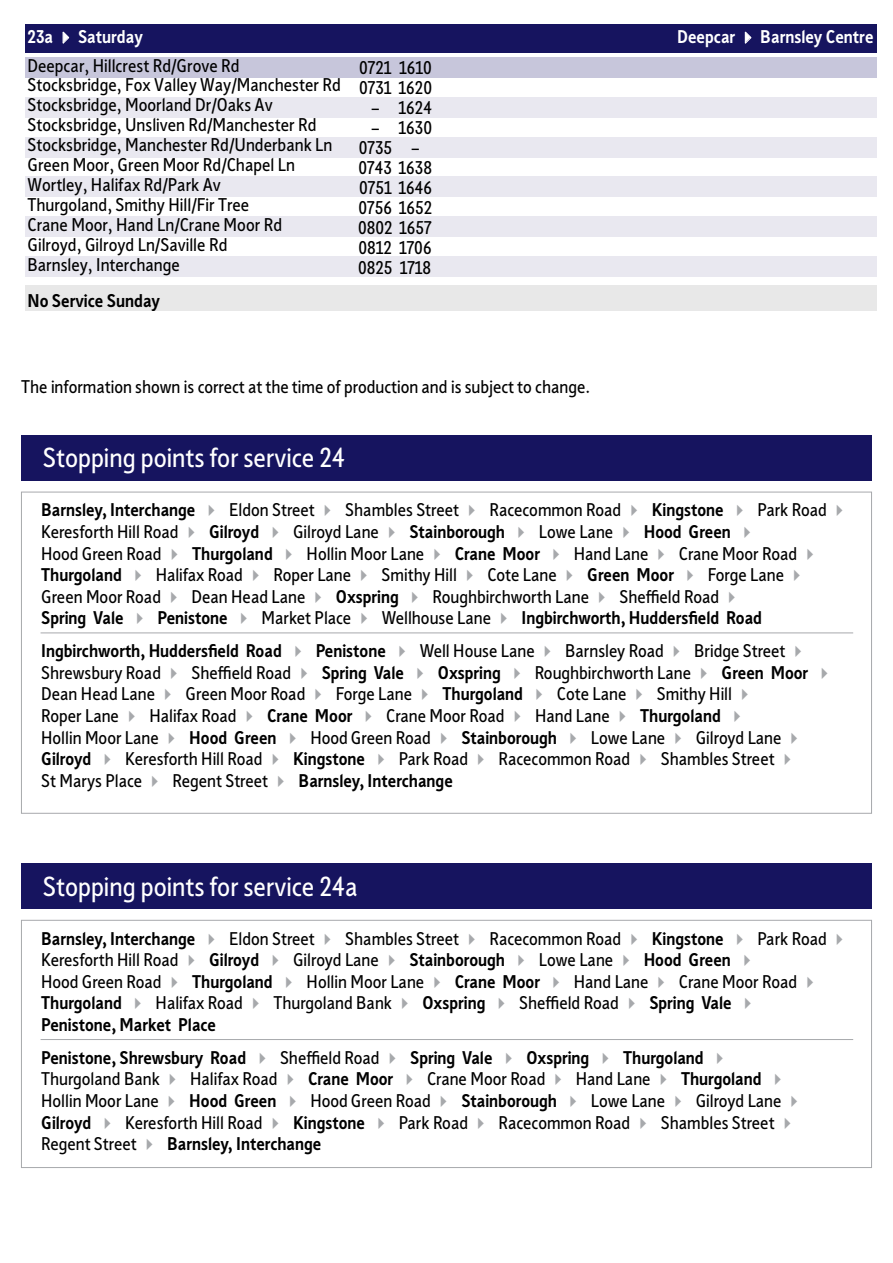
<style>
.page{position:relative;width:893px;height:1263px;background:#fff}
.page>*{position:absolute;margin:0;border:0;box-sizing:border-box;transform-origin:0 0}
.t1{font:27px "Sheffield Sans 2";color:#fff}
.t2{font:18px/21.6px "Sheffield Sans 2";color:#000}
.t3{font:700 18px "Sheffield Sans 2";color:#fff}
.t4{font:700 18px "Sheffield Sans 2";color:#000}
.s1{font-weight:700;color:#fff}
.s2{color:#fff}
.s3{font-weight:700}
.s4{color:#a7a9ac}
</style>
<div class="page">
<svg style="left:21px;top:492px;width:851px;height:322px"></svg>
<div style="left:21px;top:435px;width:851px;height:46px;background:#16145f"></div>
<svg style="left:21px;top:920px;width:851px;height:248px"></svg>
<div style="left:21px;top:863px;width:851px;height:46px;background:#16145f"></div>
<div style="left:25px;top:25px;width:851px;height:28px;background:#16145f"></div>
<div style="left:25px;top:57px;width:851px;height:20px;background:#c7c6db"></div>
<div style="left:25px;top:97px;width:851px;height:20px;background:#e9e8f0"></div>
<div style="left:25px;top:137px;width:851px;height:20px;background:#e9e8f0"></div>
<div style="left:25px;top:177px;width:851px;height:20px;background:#e9e8f0"></div>
<div style="left:25px;top:217px;width:851px;height:20px;background:#e9e8f0"></div>
<div style="left:25px;top:257px;width:851px;height:20px;background:#e9e8f0"></div>
<div style="left:25px;top:286px;width:851px;height:25px;background:#e8e8e8"></div>
<svg style="left:63px;top:31px;width:6px;height:13px"></svg>
<svg style="left:745px;top:31px;width:6px;height:13px"></svg>
<p class="t2" style="left:27px;top:22px;width:214px;line-height:28.2px"><span class="s1">23a</span> <span class="s2">✔</span> <span class="s1">Saturday<br></span>Deepcar, Hillcrest Rd/Grove Rd</p>
<p class="t2" style="left:27px;top:74px;width:315px">Stocksbridge, Fox Valley Way/Manchester Rd</p>
<p class="t2" style="left:359px;top:57px;width:74px;line-height:20px">0721 1610<br>0731 1620</p>
<p class="t2" style="left:27px;top:94px;width:247px">Stocksbridge, Moorland Dr/Oaks Av</p>
<p class="t2" style="left:372px;top:96px;width:62px">– 1624</p>
<p class="t2" style="left:27px;top:114px;width:291px">Stocksbridge, Unsliven Rd/Manchester Rd</p>
<p class="t2" style="left:359px;top:117px;width:75px;line-height:20px;text-indent:13px">– 1630<br>0735 –</p>
<p class="t2" style="left:27px;top:154px;width:269px">Green Moor, Green Moor Rd/Chapel Ln</p>
<p class="t2" style="left:358px;top:156px;width:75px">0743 1638</p>
<p class="t2" style="left:27px;top:174px;width:195px">Wortley, Halifax Rd/Park Av</p>
<p class="t2" style="left:359px;top:176px;width:75px">0751 1646</p>
<p class="t2" style="left:27px;top:194px;width:223px">Thurgoland, Smithy Hill/Fir Tree</p>
<p class="t2" style="left:358px;top:196px;width:75px">0756 1652</p>
<p class="t2" style="left:27px;top:214px;width:256px">Crane Moor, Hand Ln/Crane Moor Rd</p>
<p class="t2" style="left:358px;top:216px;width:75px">0802 1657</p>
<p class="t2" style="left:27px;top:234px;width:201px">Gilroyd, Gilroyd Ln/Saville Rd</p>
<p class="t2" style="left:358px;top:236px;width:75px">0812 1706</p>
<p class="t2" style="left:27px;top:254px;width:154px">Barnsley, Interchange</p>
<p class="t2" style="left:358px;top:256px;width:75px">0825 1718</p>
<p class="t4" style="left:27px;top:289px;width:134px">No Service Sunday</p>
<p class="t2" style="left:27px;top:134px;width:306px">Stocksbridge, Manchester Rd/Underbank Ln</p>
<p class="t2" style="left:21px;top:376px;width:570px">The information shown is correct at the time of production and is subject to change.</p>
<h1 class="t1" style="left:43px;top:440px;width:304px">Stopping points for service 24</h1>
<p class="t3" style="left:677px;top:25px;width:198px">Deepcar ✔ Barnsley Centre</p>
<p class="t2" style="left:41px;top:499px;width:809px"><span class="s3">Barnsley, Interchange</span> <span class="s4">✔</span> Eldon Street <span class="s4">✔</span> Shambles Street <span class="s4">✔</span> Racecommon Road <span class="s4">✔</span> <span class="s3">Kingstone</span> <span class="s4">✔</span> Park Road <span class="s4">✔ </span>Keresforth Hill Road <span class="s4">✔</span> <span class="s3">Gilroyd</span> <span class="s4">✔</span> Gilroyd Lane <span class="s4">✔</span> <span class="s3">Stainborough</span> <span class="s4">✔</span> Lowe Lane <span class="s4">✔</span> <span class="s3">Hood Green</span> <span class="s4">✔<br></span>Hood Green Road <span class="s4">✔</span> <span class="s3">Thurgoland</span> <span class="s4">✔</span> Hollin Moor Lane <span class="s4">✔</span> <span class="s3">Crane Moor</span> <span class="s4">✔</span> Hand Lane <span class="s4">✔</span> Crane Moor Road <span class="s4">✔ </span><span class="s3">Thurgoland</span> <span class="s4">✔</span> Halifax Road <span class="s4">✔</span> Roper Lane <span class="s4">✔</span> Smithy Hill <span class="s4">✔</span> Cote Lane <span class="s4">✔</span> <span class="s3">Green Moor</span> <span class="s4">✔</span> Forge Lane <span class="s4">✔ </span>Green Moor Road <span class="s4">✔</span> Dean Head Lane <span class="s4">✔</span> <span class="s3">Oxspring</span> <span class="s4">✔</span> Roughbirchworth Lane <span class="s4">✔</span> Sheffield Road <span class="s4">✔<br></span><span class="s3">Spring Vale</span> <span class="s4">✔</span> <span class="s3">Penistone</span> <span class="s4">✔</span> Market Place <span class="s4">✔</span> Wellhouse Lane <span class="s4">✔</span> <span class="s3">Ingbirchworth, Huddersfield Road</span></p>
<p class="t2" style="left:41px;top:640px;width:793px"><span class="s3">Ingbirchworth, Huddersfield Road</span> <span class="s4">✔</span> <span class="s3">Penistone</span> <span class="s4">✔</span> Well House Lane <span class="s4">✔</span> Barnsley Road <span class="s4">✔</span> Bridge Street <span class="s4">✔ </span>Shrewsbury Road <span class="s4">✔</span> Sheffield Road <span class="s4">✔</span> <span class="s3">Spring Vale</span> <span class="s4">✔</span> <span class="s3">Oxspring</span> <span class="s4">✔</span> Roughbirchworth Lane <span class="s4">✔</span> <span class="s3">Green Moor</span> <span class="s4">✔ </span>Dean Head Lane <span class="s4">✔</span> Green Moor Road <span class="s4">✔</span> Forge Lane <span class="s4">✔</span> <span class="s3">Thurgoland</span> <span class="s4">✔</span> Cote Lane <span class="s4">✔</span> Smithy Hill <span class="s4">✔<br></span>Roper Lane <span class="s4">✔</span> Halifax Road <span class="s4">✔</span> <span class="s3">Crane Moor</span> <span class="s4">✔</span> Crane Moor Road <span class="s4">✔</span> Hand Lane <span class="s4">✔</span> <span class="s3">Thurgoland</span> <span class="s4">✔<br></span>Hollin Moor Lane <span class="s4">✔</span> <span class="s3">Hood Green</span> <span class="s4">✔</span> Hood Green Road <span class="s4">✔</span> <span class="s3">Stainborough</span> <span class="s4">✔</span> Lowe Lane <span class="s4">✔</span> Gilroyd Lane <span class="s4">✔ </span><span class="s3">Gilroyd</span> <span class="s4">✔</span> Keresforth Hill Road <span class="s4">✔</span> <span class="s3">Kingstone</span> <span class="s4">✔</span> Park Road <span class="s4">✔</span> Racecommon Road <span class="s4">✔</span> Shambles Street <span class="s4">✔<br></span>St Marys Place <span class="s4">✔</span> Regent Street <span class="s4">✔</span> <span class="s3">Barnsley, Interchange</span></p>
<h1 class="t1" style="left:43px;top:868px;width:316px">Stopping points for service 24a</h1>
<p class="t2" style="left:41px;top:927px;width:809px"><span class="s3">Barnsley, Interchange</span> <span class="s4">✔</span> Eldon Street <span class="s4">✔</span> Shambles Street <span class="s4">✔</span> Racecommon Road <span class="s4">✔</span> <span class="s3">Kingstone</span> <span class="s4">✔</span> Park Road <span class="s4">✔ </span>Keresforth Hill Road <span class="s4">✔</span> <span class="s3">Gilroyd</span> <span class="s4">✔</span> Gilroyd Lane <span class="s4">✔</span> <span class="s3">Stainborough</span> <span class="s4">✔</span> Lowe Lane <span class="s4">✔</span> <span class="s3">Hood Green</span> <span class="s4">✔<br></span>Hood Green Road <span class="s4">✔</span> <span class="s3">Thurgoland</span> <span class="s4">✔</span> Hollin Moor Lane <span class="s4">✔</span> <span class="s3">Crane Moor</span> <span class="s4">✔</span> Hand Lane <span class="s4">✔</span> Crane Moor Road <span class="s4">✔ </span><span class="s3">Thurgoland</span> <span class="s4">✔</span> Halifax Road <span class="s4">✔</span> Thurgoland Bank <span class="s4">✔</span> <span class="s3">Oxspring</span> <span class="s4">✔</span> Sheffield Road <span class="s4">✔</span> <span class="s3">Spring Vale</span> <span class="s4">✔<br></span><span class="s3">Penistone, Market Place</span></p>
<p class="t2" style="left:41px;top:1046px;width:763px"><span class="s3">Penistone, Shrewsbury Road</span> <span class="s4">✔</span> Sheffield Road <span class="s4">✔</span> <span class="s3">Spring Vale</span> <span class="s4">✔</span> <span class="s3">Oxspring</span> <span class="s4">✔</span> <span class="s3">Thurgoland</span> <span class="s4">✔ </span>Thurgoland Bank <span class="s4">✔</span> Halifax Road <span class="s4">✔</span> <span class="s3">Crane Moor</span> <span class="s4">✔</span> Crane Moor Road <span class="s4">✔</span> Hand Lane <span class="s4">✔</span> <span class="s3">Thurgoland</span> <span class="s4">✔ </span>Hollin Moor Lane <span class="s4">✔</span> <span class="s3">Hood Green</span> <span class="s4">✔</span> Hood Green Road <span class="s4">✔</span> <span class="s3">Stainborough</span> <span class="s4">✔</span> Lowe Lane <span class="s4">✔</span> Gilroyd Lane <span class="s4">✔ </span><span class="s3">Gilroyd</span> <span class="s4">✔</span> Keresforth Hill Road <span class="s4">✔</span> <span class="s3">Kingstone</span> <span class="s4">✔</span> Park Road <span class="s4">✔</span> Racecommon Road <span class="s4">✔</span> Shambles Street <span class="s4">✔ </span>Regent Street <span class="s4">✔</span> <span class="s3">Barnsley, Interchange</span></p>
</div>
